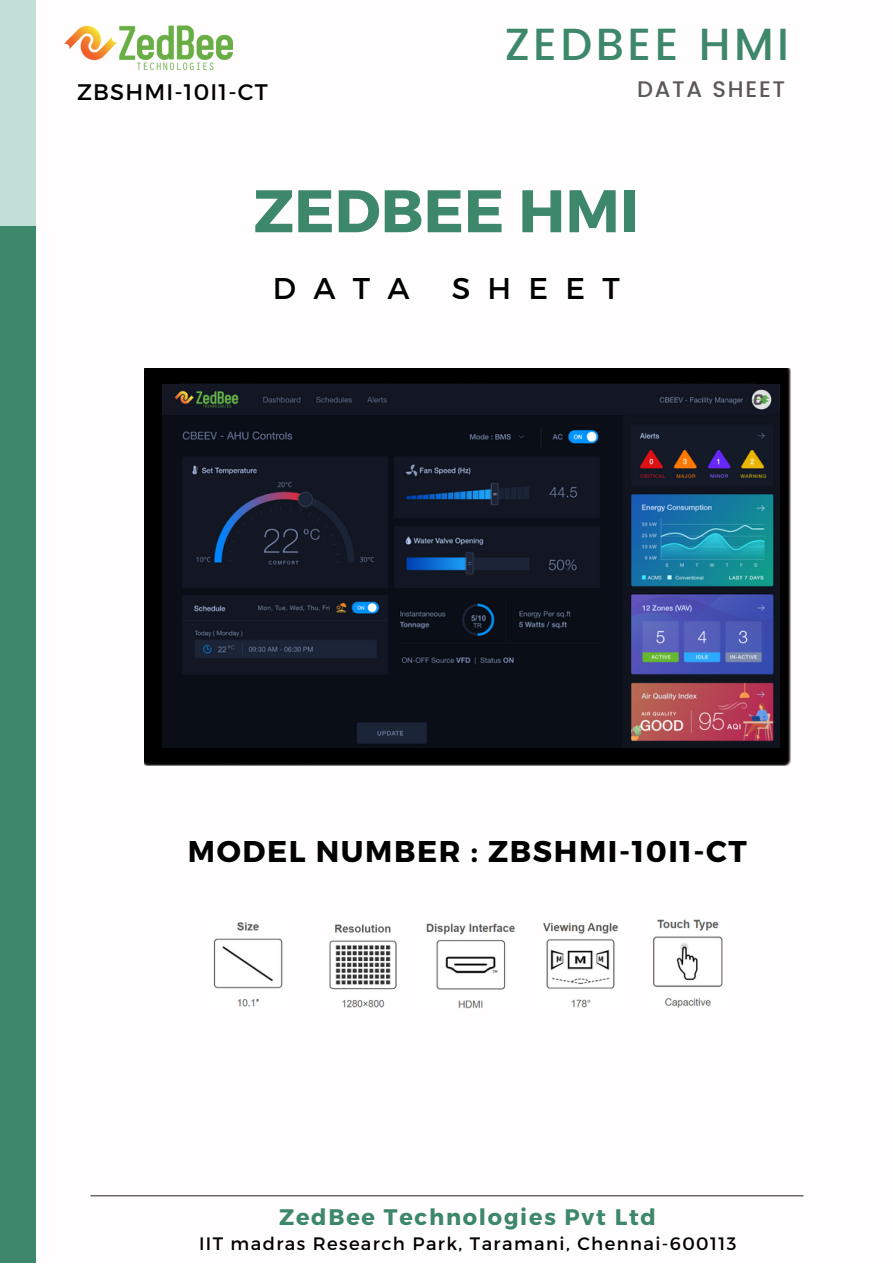
<style>
.page{position:relative;width:893px;height:1264px;background:#fff}
.page>*{position:absolute;margin:0;border:0;box-sizing:border-box;transform-origin:0 0}
.t1{font:700 60px "Montserrat";color:#3d876a}
.t2{font:500 45px "Poppins";letter-spacing:.08em;color:#3d876a}
.t3{font:700 30px "Montserrat";letter-spacing:.055em;color:#000}
.t4{font:30px "Montserrat";letter-spacing:.575em;color:#000}
.t5{font:700 22.5px "Montserrat";letter-spacing:.08em;color:#3d876a}
.t6{font:22.5px "Montserrat";letter-spacing:.055em;color:#000}
.t7{font:500 22.5px "Poppins";letter-spacing:.08em;color:#595959}
.t8{font:18px "Montserrat";letter-spacing:.08em;color:#000}
</style>
<div class="page">
<div style="left:0;top:0;width:35px;height:262px;background:#c1ded7"></div>
<div style="left:0;top:226px;width:35px;height:1036px;background:#3d876a"></div>
<hr style="left:90px;top:1195px;width:713px;height:1px;background:#3b3b3b">
<img style="left:213px;top:922px;width:70px;height:85px">
<img style="left:329px;top:924px;width:68px;height:84px">
<img style="left:426px;top:923px;width:90px;height:85px">
<img style="left:653px;top:919px;width:70px;height:88px">
<img style="left:542px;top:922px;width:77px;height:86px">
<img style="left:144px;top:369px;width:646px;height:396px">
<img style="left:162px;top:385px;width:617px;height:362px">
<img style="left:64px;top:25px;width:168px;height:46px">
<h2 class="t2" style="left:504px;top:18px;width:286px">ZEDBEE HMI</h2>
<p class="t6" style="left:77px;top:77px;width:192px">ZBSHMI-10I1-CT</p>
<p class="t7" style="left:637px;top:76px;width:150px">DATA SHEET</p>
<h1 class="t1" style="left:253px;top:172px;width:387px">ZEDBEE HMI</h1>
<h3 class="t4" style="left:273px;top:269px;width:138px">DATA</h3>
<h3 class="t4" style="left:451px;top:269px;width:169px">SHEET</h3>
<h3 class="t3" style="left:188px;top:831px;width:560px">MODEL NUMBER : ZBSHMI-10I1-CT</h3>
<p class="t5" style="left:279px;top:1202px;width:378px">ZedBee Technologies Pvt Ltd</p>
<p class="t8" style="left:199px;top:1231px;width:539px">IIT madras Research Park, Taramani, Chennai-600113</p>
</div>
